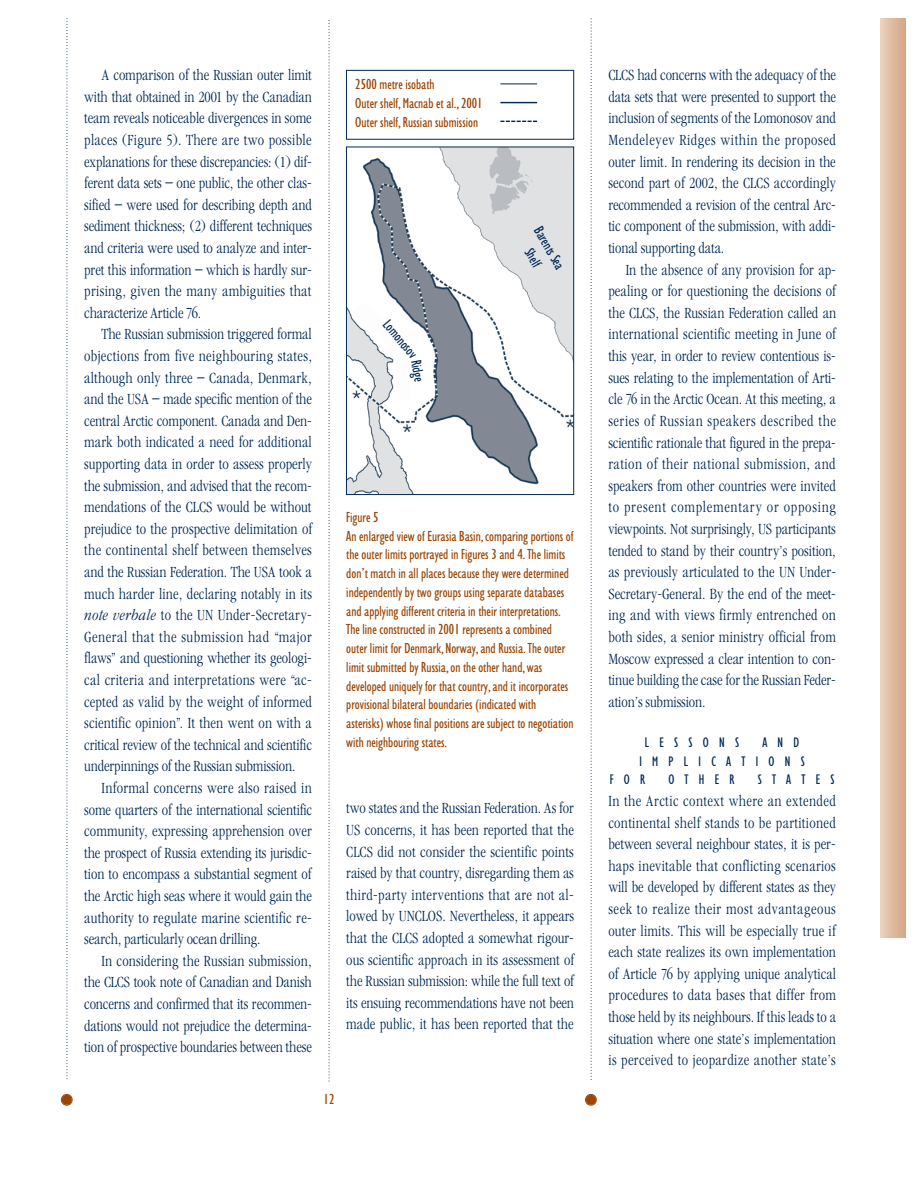
<style>
.page{position:relative;width:918px;height:1188px;background:#fff}
.page>*{position:absolute;margin:0;border:0;box-sizing:border-box;transform-origin:0 0}
.t1{font:15.15px/21.6px "Garamond Lgt Cnd";color:#002954;text-align:justify}
.t2{font:condensed 15.15px/18.8px "Gill Sans";color:#9a4606}
.t3{font:condensed 15.15px/18.8px "Gill Sans";color:#002954;text-align:center}
.t4{font:condensed 14.4px "Gill Sans";letter-spacing:.715em;color:#002954}
.s1{font-family:"Garamond Lgt Cnd Itl"}
</style>
<div class="page">
<div style="left:881px;top:18px;width:24px;height:919px;background:linear-gradient(to right,#eacebb,#d6a988)"></div>
<svg style="left:67px;top:18px;width:1px;height:1062px"></svg>
<div style="left:62px;top:1095px;width:10px;height:10px;background:#9a4606;border-radius:50%"></div>
<div style="left:61px;top:1094px;width:12px;height:12px;border:1px solid #9a4606;border-radius:50%"></div>
<svg style="left:329px;top:20px;width:1px;height:1061px"></svg>
<svg style="left:591px;top:18px;width:1px;height:1062px"></svg>
<div style="left:586px;top:1095px;width:10px;height:10px;background:#9a4606;border-radius:50%"></div>
<div style="left:585px;top:1094px;width:12px;height:12px;border:1px solid #9a4606;border-radius:50%"></div>
<img style="left:348px;top:149px;width:224px;height:344px">
<div style="left:346px;top:147px;width:228px;height:348px;border:1px solid #002954"></div>
<div style="left:346px;top:70px;width:228px;height:69px;border:1px solid #002954"></div>
<hr style="left:500px;top:84px;width:37px;height:1px;background:#002954">
<hr style="left:500px;top:102px;width:37px;height:1px;background:#002954">
<svg style="left:500px;top:121px;width:37px;height:1px"></svg>
<p class="t1" style="left:84px;top:66px;width:229px;text-indent:17px">A comparison of the Russian outer limit with that obtained in 2001 by the Canadian team reveals noticeable divergences in some places (Figure 5). There are two possible explanations for these discrepancies: (1) dif&shy;ferent data sets – one public, the other clas&shy;sified – were used for describing depth and sediment thickness; (2) different techniques and criteria were used to analyze and inter&shy;pret this information – which is hardly sur&shy;prising, given the many ambiguities that characterize Article 76.</p>
<p class="t1" style="left:84px;top:325px;width:229px;text-indent:17px">The Russian submission triggered formal objections from five neighbouring states, although only three – Canada, Denmark, and the USA – made specific mention of the central Arctic component. Canada and Den&shy;mark both indicated a need for additional supporting data in order to assess properly the submission, and advised that the recom&shy;mendations of the CLCS would be without prejudice to the prospective delimitation of the continental shelf between themselves and the Russian Federation. The USA took a much harder line, declaring notably in its <span class="s1">note verbale</span> to the UN Under-Secretary-General that the submission had “major flaws” and questioning whether its geologi&shy;cal criteria and interpretations were “ac&shy;cepted as valid by the weight of informed scientific opinion”. It then went on with a critical review of the technical and scientific underpinnings of the Russian submission.</p>
<p class="t1" style="left:84px;top:778px;width:229px;text-indent:17px">Informal concerns were also raised in some quarters of the international scientific community, expressing apprehension over the prospect of Russia extending its jurisdic&shy;tion to encompass a substantial segment of the Arctic high seas where it would gain the authority to regulate marine scientific re&shy;search, particularly ocean drilling.</p>
<p class="t1" style="left:84px;top:951px;width:229px;text-indent:17px">In considering the Russian submission, the CLCS took note of Canadian and Danish concerns and confirmed that its recommen&shy;dations would not prejudice the determina&shy;tion of prospective boundaries between these</p>
<p class="t2" style="left:355px;top:77px;width:129px">2500 metre isobath<br>Outer shelf, Macnab et al., 2001<br>Outer shelf, Russian submission</p>
<p class="t3" style="left:392px;top:317px;width:46px;rotate:50deg">Lomonosov</p>
<p class="t3" style="left:423px;top:359px;width:24px;rotate:80deg">Ridge</p>
<p class="t3" style="left:544px;top:224px;width:48px;rotate:60deg">Barents Sea<br>Shelf</p>
<p class="t2" style="left:346px;top:510px;width:229px">Figure 5<br>An enlarged view of Eurasia Basin, comparing portions of the outer limits portrayed in Figures 3 and 4. The limits don’t match in all places because they were determined independently by two groups using separate databases and applying different criteria in their interpretations.<br>The line constructed in 2001 represents a combined outer limit for Denmark, Norway, and Russia. The outer limit submitted by Russia, on the other hand, was developed uniquely for that country, and it incorporates provisional bilateral boundaries (indicated with asterisks) whose final positions are subject to negotiation with neighbouring states.</p>
<p class="t1" style="left:346px;top:799px;width:229px">two states and the Russian Federation. As for US concerns, it has been reported that the CLCS did not consider the scientific points raised by that country, disregarding them as third-party interventions that are not al&shy;lowed by UNCLOS. Nevertheless, it appears that the CLCS adopted a somewhat rigour&shy;ous scientific approach in its assessment of the Russian submission: while the full text of its ensuing recommendations have not been made public, it has been reported that the</p>
<p class="t2" style="left:324px;top:1092px;width:12px">12</p>
<p class="t1" style="left:608px;top:66px;width:229px">CLCS had concerns with the adequacy of the data sets that were presented to support the inclusion of segments of the Lomonosov and Mendeleyev Ridges within the proposed outer limit. In rendering its decision in the second part of 2002, the CLCS accordingly recommended a revision of the central Arc&shy;tic component of the submission, with addi&shy;tional supporting data.</p>
<p class="t1" style="left:608px;top:260px;width:229px;text-indent:17px">In the absence of any provision for ap&shy;pealing or for questioning the decisions of the CLCS, the Russian Federation called an international scientific meeting in June of this year, in order to review contentious is&shy;sues relating to the implementation of Arti&shy;cle 76 in the Arctic Ocean. At this meeting, a series of Russian speakers described the scientific rationale that figured in the prepa&shy;ration of their national submission, and speakers from other countries were invited to present complementary or opposing viewpoints. Not surprisingly, US participants tended to stand by their country’s position, as previously articulated to the UN Under-Secretary-General. By the end of the meet&shy;ing and with views firmly entrenched on both sides, a senior ministry official from Moscow expressed a clear intention to con&shy;tinue building the case for the Russian Feder&shy;ation’s submission.</p>
<p class="t4" style="left:645px;top:737px;width:96px">LESSONS</p>
<p class="t4" style="left:762px;top:737px;width:38px">AND</p>
<p class="t4" style="left:639px;top:756px;width:167px">IMPLICATIONS</p>
<p class="t4" style="left:610px;top:775px;width:37px">FOR</p>
<p class="t4" style="left:668px;top:775px;width:68px">OTHER</p>
<p class="t4" style="left:758px;top:775px;width:78px">STATES</p>
<p class="t1" style="left:608px;top:791px;width:229px">In the Arctic context where an extended continental shelf stands to be partitioned between several neighbour states, it is per&shy;haps inevitable that conflicting scenarios will be developed by different states as they seek to realize their most advantageous outer limits. This will be especially true if each state realizes its own implementation of Article 76 by applying unique analytical procedures to data bases that differ from those held by its neighbours. If this leads to a situation where one state’s implementation is perceived to jeopardize another state’s</p>
</div>
